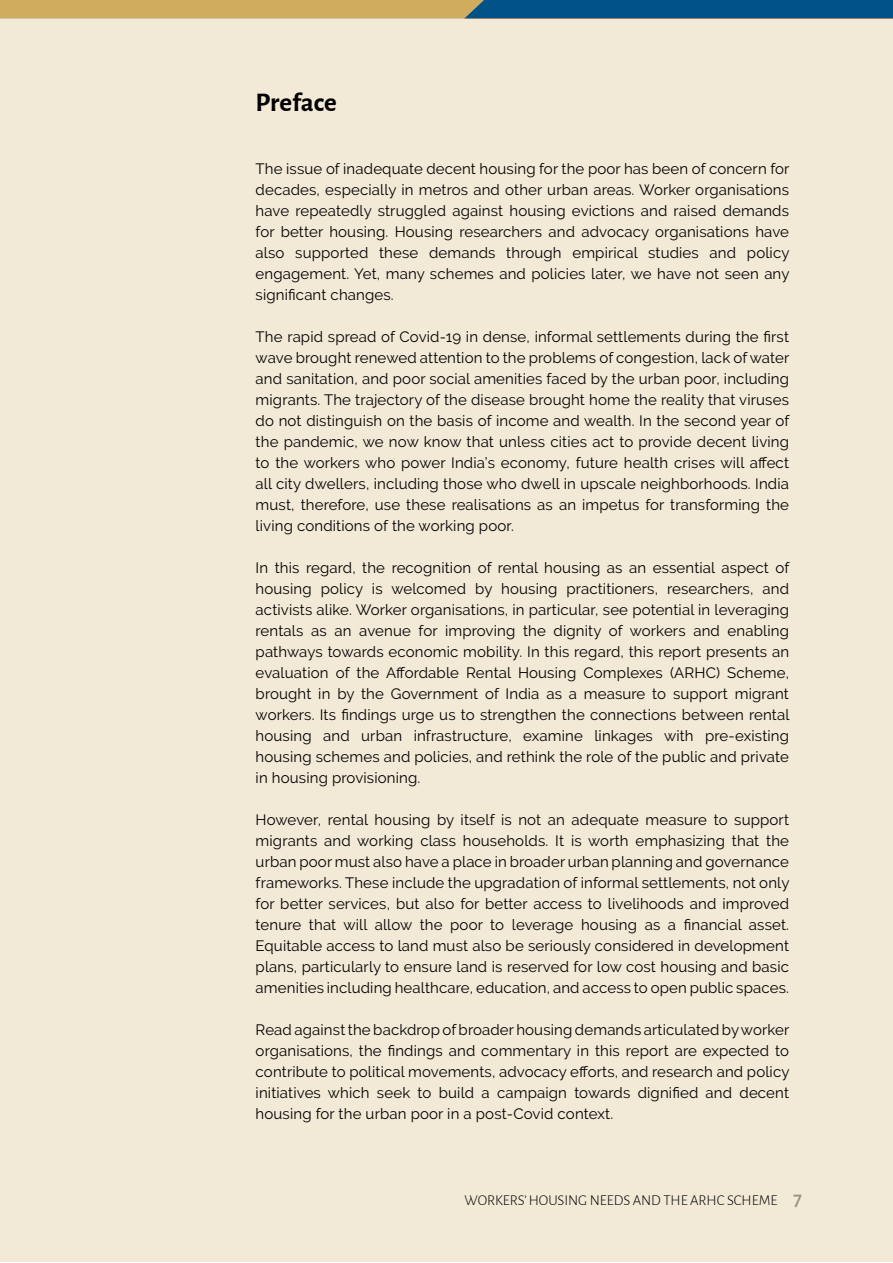
<style>
.page{position:relative;width:893px;height:1263px;background:#fff}
.page>*{position:absolute;margin:0;border:0;box-sizing:border-box;transform-origin:0 0}
.t1{font:700 27px "Alegreya Sans";letter-spacing:-.005em;color:#000}
.t2{font:15px/21px "Raleway";letter-spacing:.01em;color:#000;text-align:justify}
.t3{font:300 15px "Alegreya Sans";letter-spacing:-.005em;color:#000}
.s1{font-weight:500;font-size:21px;color:#b68f36}
</style>
<div class="page">
<svg style="left:0;top:0;width:893px;height:18px;background:#6e8271"></svg>
<div style="left:0;top:18px;width:893px;height:1244px;background:#f3e9d7"></div>
<h1 class="t1" style="left:256px;top:83px;width:83px">Preface</h1>
<p class="t2" style="left:256px;top:158px;width:535px">The issue of inadequate decent housing for the poor has been of concern for decades, especially in metros and other urban areas. Worker organisations have repeatedly struggled against housing evictions and raised demands for better housing. Housing researchers and advocacy organisations have also supported these demands through empirical studies and policy engagement. Yet, many schemes and policies later, we have not seen any significant changes.</p>
<p class="t2" style="left:256px;top:326px;width:535px">The rapid spread of Covid-19 in dense, informal settlements during the first wave brought renewed attention to the problems of congestion, lack of water and sanitation, and poor social amenities faced by the urban poor, including migrants. The trajectory of the disease brought home the reality that viruses do not distinguish on the basis of income and wealth. In the second year of the pandemic, we now know that unless cities act to provide decent living to the workers who power India’s economy, future health crises will affect all city dwellers, including those who dwell in upscale neighborhoods. India must, therefore, use these realisations as an impetus for transforming the living conditions of the working poor.</p>
<p class="t2" style="left:256px;top:557px;width:535px">In this regard, the recognition of rental housing as an essential aspect of housing policy is welcomed by housing practitioners, researchers, and activists alike. Worker organisations, in particular, see potential in leveraging rentals as an avenue for improving the dignity of workers and enabling pathways towards economic mobility. In this regard, this report presents an evaluation of the Affordable Rental Housing Complexes (ARHC) Scheme, brought in by the Government of India as a measure to support migrant workers. Its findings urge us to strengthen the connections between rental housing and urban infrastructure, examine linkages with pre-existing housing schemes and policies, and rethink the role of the public and private in housing provisioning.</p>
<p class="t2" style="left:256px;top:809px;width:535px">However, rental housing by itself is not an adequate measure to support migrants and working class households. It is worth emphasizing that the urban poor must also have a place in broader urban planning and governance frameworks. These include the upgradation of informal settlements, not only for better services, but also for better access to livelihoods and improved tenure that will allow the poor to leverage housing as a financial asset.<br>Equitable access to land must also be seriously considered in development plans, particularly to ensure land is reserved for low cost housing and basic amenities including healthcare, education, and access to open public spaces.</p>
<p class="t2" style="left:256px;top:1019px;width:535px">Read against the backdrop of broader housing demands articulated by worker organisations, the findings and commentary in this report are expected to contribute to political movements, advocacy efforts, and research and policy initiatives which seek to build a campaign towards dignified and decent housing for the urban poor in a post-Covid context.</p>
<p class="t3" style="left:465px;top:1191px;width:339px">WORKERS’ HOUSING NEEDS AND THE ARHC SCHEME <span class="s1">7</span></p>
</div>
